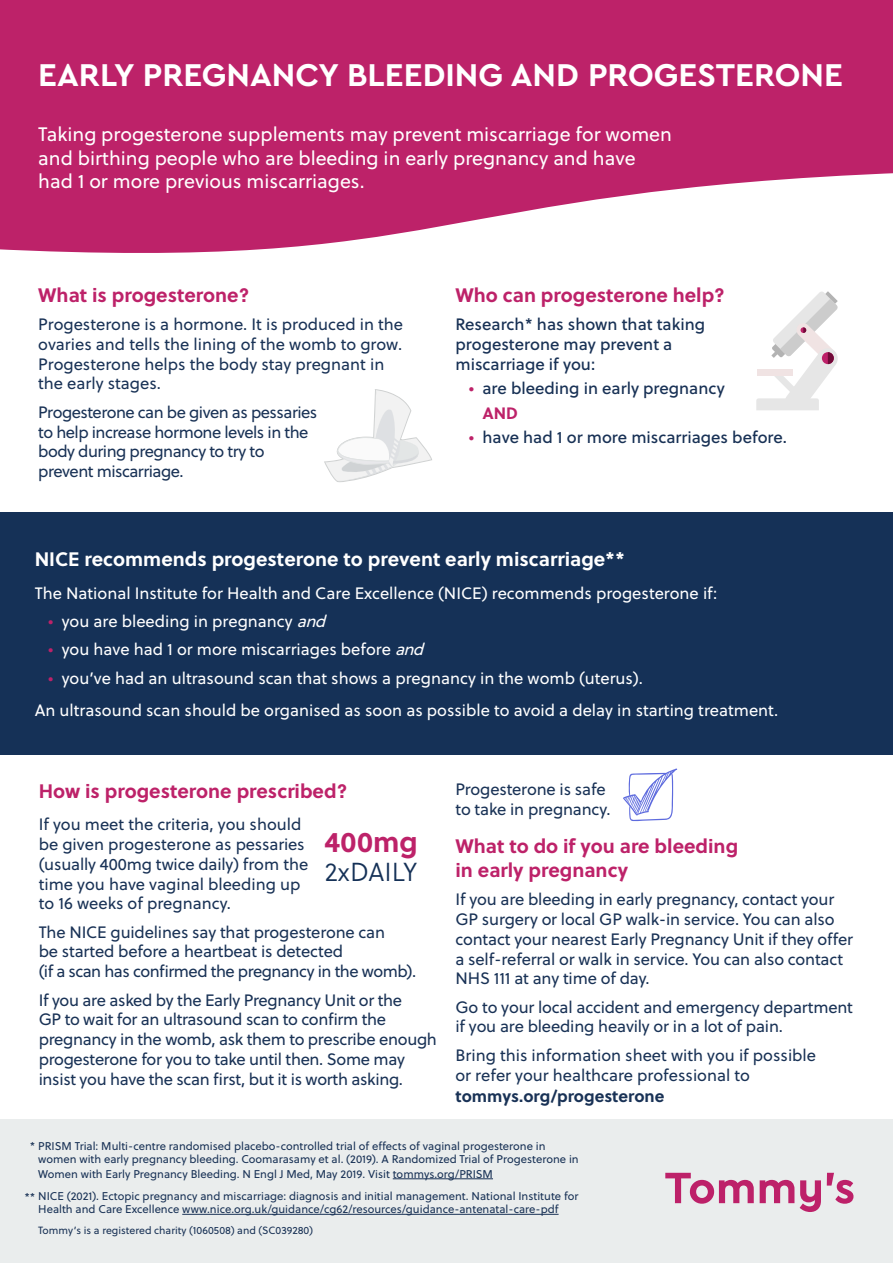
<style>
.page{position:relative;width:893px;height:1263px;background:#fff}
.page>*{position:absolute;margin:0;border:0;box-sizing:border-box;transform-origin:0 0}
.t1{font:700 33px "Cera Pro";color:#fff}
.t2{font:700 28.5px "Soleil";letter-spacing:.005em;color:#bd2269}
.t3{font:300 26.1px "Soleil";color:#153157}
.t4{font:19.5px/23.4px "Soleil";color:#fff}
.t5{font:700 19.5px/23.4px "Soleil";color:#bd2269}
.t6{font:700 19.5px "Soleil";color:#fff}
.t7{font:16.5px/19.8px "Soleil";letter-spacing:-.01em;color:#193256}
.t8{font:16.5px/32.2px "Soleil";color:#fff}
.t9{font:16.5px/19.8px "Soleil";color:#193256}
.t10{font:16.5px/19.8px "Soleil";letter-spacing:-.03em;color:#193256}
.t11{font:700 16.5px "Soleil";color:#193256}
.t12{font:11.25px/14px "Soleil";color:#193256}
.t13{font:10.5px "Soleil";color:#193256}
.s1{color:#bd2269}
.s2{font-weight:700;color:#bd2269}
.s3{font-style:italic}
</style>
<div class="page">
<div style="left:0;top:512px;width:893px;height:243px;background:#153157"></div>
<div style="left:0;top:1119px;width:893px;height:144px;background:#eaeded"></div>
<svg style="left:0;top:0;width:893px;height:253px;background:#c53e7c"></svg>
<svg style="left:665px;top:1173px;width:89px;height:31px"></svg>
<svg style="left:760px;top:1180px;width:34px;height:23px"></svg>
<svg style="left:800px;top:1180px;width:21px;height:32px"></svg>
<svg style="left:827px;top:1173px;width:26px;height:31px"></svg>
<svg style="left:756px;top:291px;width:82px;height:119px"></svg>
<hr style="left:393px;top:1178px;width:100px;height:1px;background:#193256">
<hr style="left:182px;top:1214px;width:377px;height:1px;background:#193256">
<svg style="left:623px;top:768px;width:54px;height:53px"></svg>
<svg style="left:324px;top:389px;width:108px;height:93px"></svg>
<h1 class="t1" style="left:38px;top:53px;width:806px">EARLY PREGNANCY BLEEDING AND PROGESTERONE</h1>
<p class="t4" style="left:38px;top:122px;width:635px">Taking progesterone supplements may prevent miscarriage for women and birthing people who are bleeding in early pregnancy and have had 1 or more previous miscarriages.</p>
<p class="t5" style="left:38px;top:282px;width:213px">What is progesterone?</p>
<p class="t7" style="left:38px;top:314px;width:366px">Progesterone is a hormone. It is produced in the ovaries and tells the lining of the womb to grow.<br>Progesterone helps the body stay pregnant in the early stages.</p>
<p class="t10" style="left:38px;top:402px;width:281px">Progesterone can be given as pessaries to help increase hormone levels in the body during pregnancy to try to prevent miscarriage.</p>
<p class="t5" style="left:455px;top:282px;width:271px">Who can progesterone help?</p>
<p class="t9" style="left:455px;top:314px;width:251px">Research* has shown that taking progesterone may prevent a miscarriage if you:</p>
<p class="t9" style="left:482px;top:374px;width:244px;line-height:25.5px;text-indent:-13px"><span class="s1">•</span> are bleeding in early pregnancy<br><span class="s2">AND</span></p>
<p class="t9" style="left:469px;top:427px;width:320px"><span class="s1">•</span> have had 1 or more miscarriages before.</p>
<p class="t6" style="left:35px;top:544px;width:592px">NICE recommends progesterone to prevent early miscarriage**</p>
<p class="t8" style="left:35px;top:576px;width:684px">The National Institute for Health and Care Excellence (NICE) recommends progesterone if:</p>
<p class="t8" style="left:48px;top:605px;width:285px"><span class="s1">•</span> you are bleeding in pregnancy <span class="s3">and</span></p>
<p class="t8" style="left:48px;top:633px;width:383px"><span class="s1">•</span> you have had 1 or more miscarriages before <span class="s3">and</span></p>
<p class="t8" style="left:35px;top:661px;width:745px;text-indent:13px"><span class="s1">•</span> you’ve had an ultrasound scan that shows a pregnancy in the womb (uterus).<br>An ultrasound scan should be organised as soon as possible to avoid a delay in starting treatment.</p>
<p class="t5" style="left:39px;top:778px;width:310px">How is progesterone prescribed?</p>
<p class="t7" style="left:39px;top:814px;width:271px">If you meet the criteria, you should be given progesterone as pessaries (usually 400mg twice daily) from the time you have vaginal bleeding up to 16 weeks of pregnancy.</p>
<p class="t7" style="left:39px;top:921px;width:379px">The NICE guidelines say that progesterone can<br>be started before a heartbeat is detected<br>(if a scan has confirmed the pregnancy in the womb).</p>
<p class="t7" style="left:39px;top:989px;width:400px">If you are asked by the Early Pregnancy Unit or the<br>GP to wait for an ultrasound scan to confirm the pregnancy in the womb, ask them to prescribe enough progesterone for you to take until then. Some may insist you have the scan first, but it is worth asking.</p>
<h2 class="t2" style="left:324px;top:820px;width:95px">400mg</h2>
<h3 class="t3" style="left:325px;top:854px;width:94px">2xDAILY</h3>
<p class="t7" style="left:455px;top:779px;width:157px">Progesterone is safe to take in pregnancy.</p>
<p class="t5" style="left:455px;top:834px;width:284px">What to do if you are bleeding in early pregnancy</p>
<p class="t7" style="left:455px;top:889px;width:399px">If you are bleeding in early pregnancy, contact your GP surgery or local GP walk-in service. You can also contact your nearest Early Pregnancy Unit if they offer a self-referral or walk in service. You can also contact NHS 111 at any time of day.</p>
<p class="t7" style="left:455px;top:996px;width:399px">Go to your local accident and emergency department if you are bleeding heavily or in a lot of pain.</p>
<p class="t7" style="left:455px;top:1044px;width:362px">Bring this information sheet with you if possible or refer your healthcare professional to</p>
<p class="t11" style="left:455px;top:1083px;width:210px">tommys.org/progesterone</p>
<p class="t12" style="left:38px;top:1138px;width:542px;text-indent:-8px">* PRISM Trial: Multi-centre randomised placebo-controlled trial of effects of vaginal progesterone in women with early pregnancy bleeding. Coomarasamy et al. (2019). A Randomized Trial of Progesterone in<br>Women with Early Pregnancy Bleeding. N Engl J Med, May 2019. Visit tommys.org/PRISM</p>
<p class="t12" style="left:24px;top:1189px;width:556px;line-height:13.5px;text-align:center">** NICE (2021). Ectopic pregnancy and miscarriage: diagnosis and initial management. National Institute for<br>Health and Care Excellence www.nice.org.uk/guidance/cg62/resources/guidance-antenatal-care-pdf</p>
<p class="t13" style="left:38px;top:1223px;width:276px">Tommy’s is a registered charity (1060508) and (SC039280)</p>
</div>
